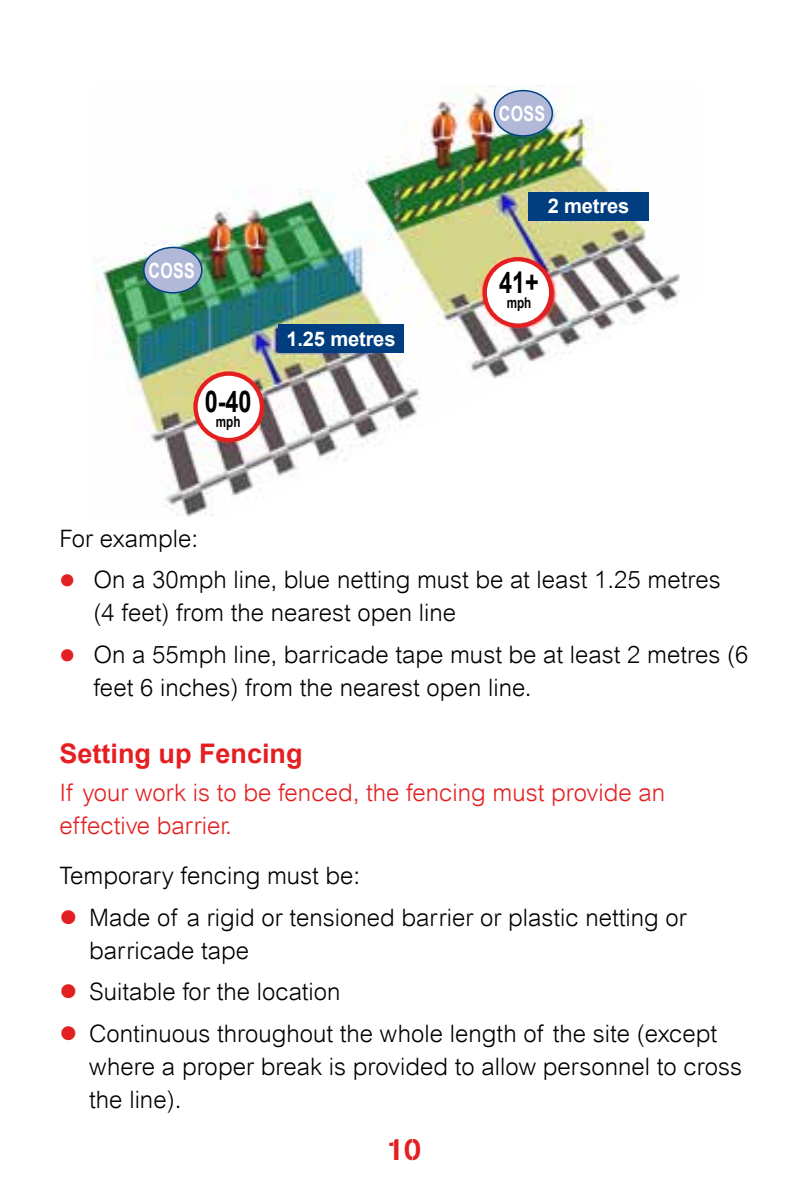
<style>
.page{position:relative;width:808px;height:1191px;background:#fff}
.page>*{position:absolute;margin:0;border:0;box-sizing:border-box;transform-origin:0 0}
.t1{font:700 30px "Arial";color:#000;scale:.78 1}
.t2{font:30px "AG Book Stencil";color:#e32021}
.t3{font:700 27px "Arial";color:#e51f21}
.t4{font:300 24px/33px "Arial";color:#000}
.t5{font:300 24px/33px "Arial";color:#e51f21}
.t6{font:700 21px "Arial";letter-spacing:.02em;color:#fff;scale:.76 1}
.t7{font:700 20.1px "Arial";letter-spacing:-.01em;color:#fff}
.t8{font:700 15px "Arial";color:#000;scale:.78 1}
.s1{color:#e32021}
</style>
<div class="page">
<img style="left:92px;top:85px;width:588px;height:432px">
<div style="left:196px;top:373px;width:66px;height:67px;background:#fff;border-radius:50%"></div>
<div style="left:193px;top:371px;width:71px;height:71px;border:4px solid #e32021;border-radius:50%"></div>
<div style="left:485px;top:259px;width:66px;height:67px;background:#fff;border-radius:50%"></div>
<div style="left:483px;top:257px;width:70px;height:71px;border:4px solid #e32021;border-radius:50%"></div>
<div style="left:528px;top:192px;width:121px;height:29px;background:#003e80"></div>
<div style="left:278px;top:324px;width:126px;height:29px;background:#003e80"></div>
<div style="left:494px;top:91px;width:58px;height:45px;background:#b2b8d7;border-radius:50%"></div>
<div style="left:494px;top:90px;width:59px;height:47px;border:1px solid #003e80;border-radius:50%"></div>
<div style="left:144px;top:247px;width:58px;height:46px;background:#b2b8d7;border-radius:50%"></div>
<div style="left:143px;top:247px;width:59px;height:46px;border:1px solid #003e80;border-radius:50%"></div>
<p class="t6" style="left:499px;top:99px;width:62px">COSS</p>
<p class="t6" style="left:148px;top:256px;width:62px">COSS</p>
<p class="t1" style="left:205px;top:381px;width:62px">0-40</p>
<p class="t8" style="left:216px;top:411px;width:33px">mph</p>
<p class="t7" style="left:287px;top:325px;width:110px">1.25 metres</p>
<p class="t7" style="left:548px;top:193px;width:83px">2 metres</p>
<p class="t1" style="left:499px;top:263px;width:52px">41+</p>
<p class="t8" style="left:507px;top:293px;width:33px">mph</p>
<p class="t4" style="left:60px;top:522px;width:140px">For example:</p>
<p class="t4" style="left:94px;top:563px;width:629px;text-indent:-34px"><span class="s1">●</span> On a 30mph line, blue netting must be at least 1.25 metres (4 feet) from the nearest open line</p>
<p class="t4" style="left:94px;top:638px;width:656px;text-indent:-34px"><span class="s1">●</span> On a 55mph line, barricade tape must be at least 2 metres (6 feet 6 inches) from the nearest open line.</p>
<p class="t3" style="left:60px;top:735px;width:245px">Setting up Fencing</p>
<p class="t5" style="left:60px;top:776px;width:607px">If your work is to be fenced, the fencing must provide an effective barrier.</p>
<p class="t4" style="left:60px;top:859px;width:302px">Temporary fencing must be:</p>
<p class="t4" style="left:89px;top:901px;width:599px;text-indent:-30px"><span class="s1">●</span> Made of a rigid or tensioned barrier or plastic netting or barricade tape</p>
<p class="t4" style="left:60px;top:975px;width:282px"><span class="s1">●</span> Suitable for the location</p>
<p class="t4" style="left:89px;top:1017px;width:654px;text-indent:-30px"><span class="s1">●</span> Continuous throughout the whole length of the site (except where a proper break is provided to allow personnel to cross the line).</p>
<p class="t2" style="left:387px;top:1131px;width:35px">10</p>
</div>
